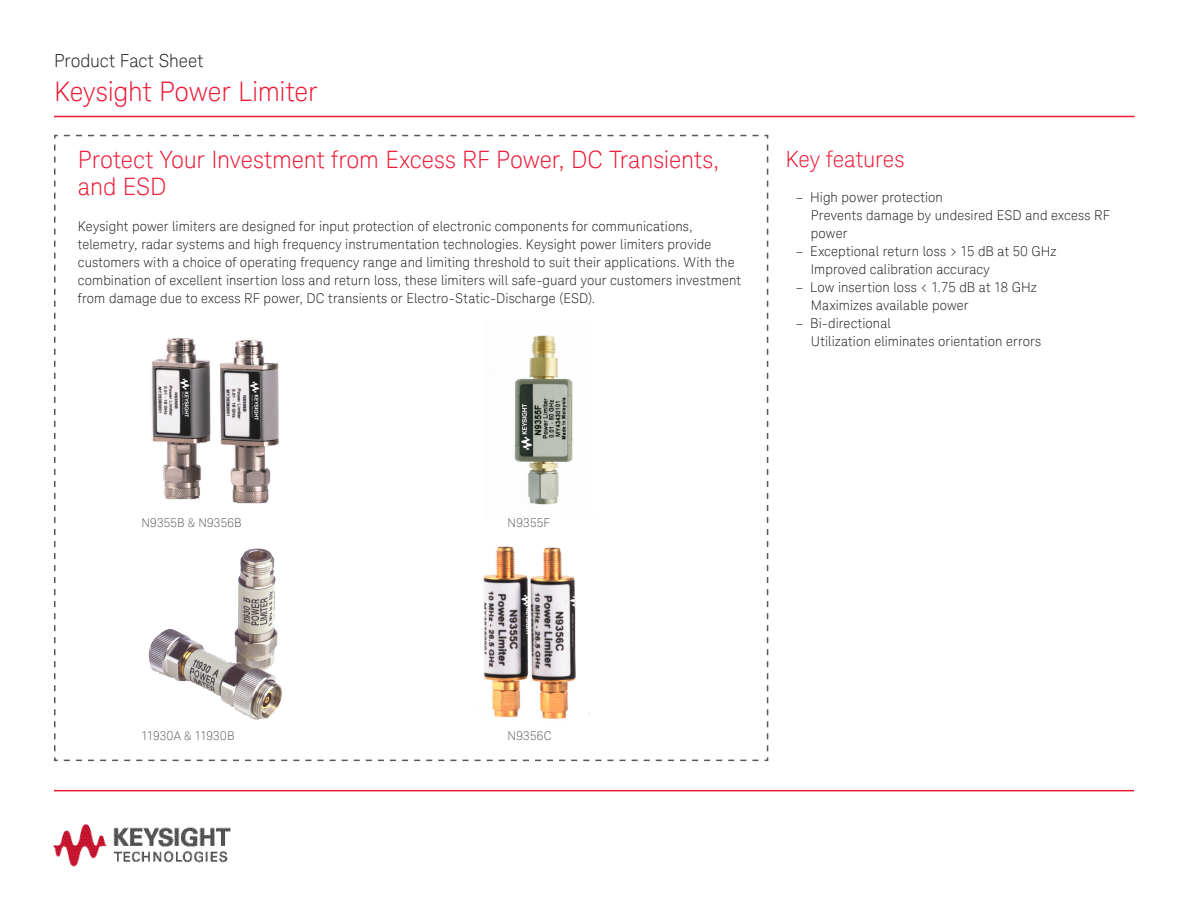
<style>
.page{position:relative;width:1188px;height:918px;background:#fff}
.page>*{position:absolute;margin:0;border:0;box-sizing:border-box;transform-origin:0 0}
.K_Title_-_Main{font:300 27px "Keysight Sans";letter-spacing:-.01em;color:#ed1a36}
.K_Title_-_Subhead__R{font:300 24px/27px "Keysight Sans";letter-spacing:-.005em;color:#ed1a36}
.K_Heading_1{font:300 22.5px "Keysight Sans";color:#ed1a36}
.K_Title_-_Document_T{font:300 18px "Keysight Sans";color:#231f20}
.K_Body_Text{font:300 13.5px/18px "Keysight Sans";letter-spacing:.01em;color:#231f20}
.K_Diagrams_and_Figur{font:300 12px "Keysight Sans";letter-spacing:.02em;color:#57585a}
</style>
<div class="page">
<hr style="left:54px;top:790px;width:1080px;height:1px;background:#ed1a36">
<hr style="left:54px;top:116px;width:1081px;height:1px;background:#ed1a36">
<svg style="left:54px;top:134px;width:715px;height:628px"></svg>
<img style="left:127px;top:329px;width:192px;height:192px">
<img style="left:468px;top:539px;width:122px;height:185px">
<img style="left:116px;top:539px;width:212px;height:198px">
<img style="left:483px;top:320px;width:111px;height:199px">
<img style="left:53px;top:824px;width:178px;height:43px">
<p class="K_Title_-_Document_T" style="left:54px;top:50px;width:151px">Product Fact Sheet</p>
<p class="K_Title_-_Main" style="left:54px;top:76px;width:265px">Keysight Power Limiter</p>
<p class="K_Title_-_Subhead__R" style="left:78px;top:146px;width:643px">Protect Your Investment from Excess RF Power, DC Transients, and ESD</p>
<p class="K_Body_Text" style="left:78px;top:217px;width:665px">Keysight power limiters are designed for input protection of electronic components for communications, telemetry, radar systems and high frequency instrumentation technologies. Keysight power limiters provide customers with a choice of operating frequency range and limiting threshold to suit their applications. With the combination of excellent insertion loss and return loss, these limiters will safe-guard your customers investment from damage due to excess RF power, DC transients or Electro-Static-Discharge (ESD).</p>
<p class="K_Heading_1" style="left:785px;top:145px;width:121px">Key features</p>
<p class="K_Body_Text" style="left:811px;top:188px;width:301px;text-indent:-15px">– High power protection<br>Prevents damage by undesired ESD and excess RF power</p>
<p class="K_Body_Text" style="left:811px;top:242px;width:247px;text-indent:-15px">– Exceptional return loss &gt; 15 dB at 50 GHz<br>Improved calibration accuracy</p>
<p class="K_Body_Text" style="left:811px;top:278px;width:228px;text-indent:-15px">– Low insertion loss &lt; 1.75 dB at 18 GHz<br>Maximizes available power</p>
<p class="K_Body_Text" style="left:811px;top:314px;width:232px;text-indent:-15px">– Bi-directional<br>Utilization eliminates orientation errors</p>
<p class="K_Diagrams_and_Figur" style="left:141px;top:516px;width:102px">N9355B &amp; N9356B</p>
<p class="K_Diagrams_and_Figur" style="left:508px;top:516px;width:44px">N9355F</p>
<p class="K_Diagrams_and_Figur" style="left:141px;top:728px;width:95px">11930A &amp; 11930B</p>
<p class="K_Diagrams_and_Figur" style="left:508px;top:728px;width:45px">N9356C</p>
</div>
